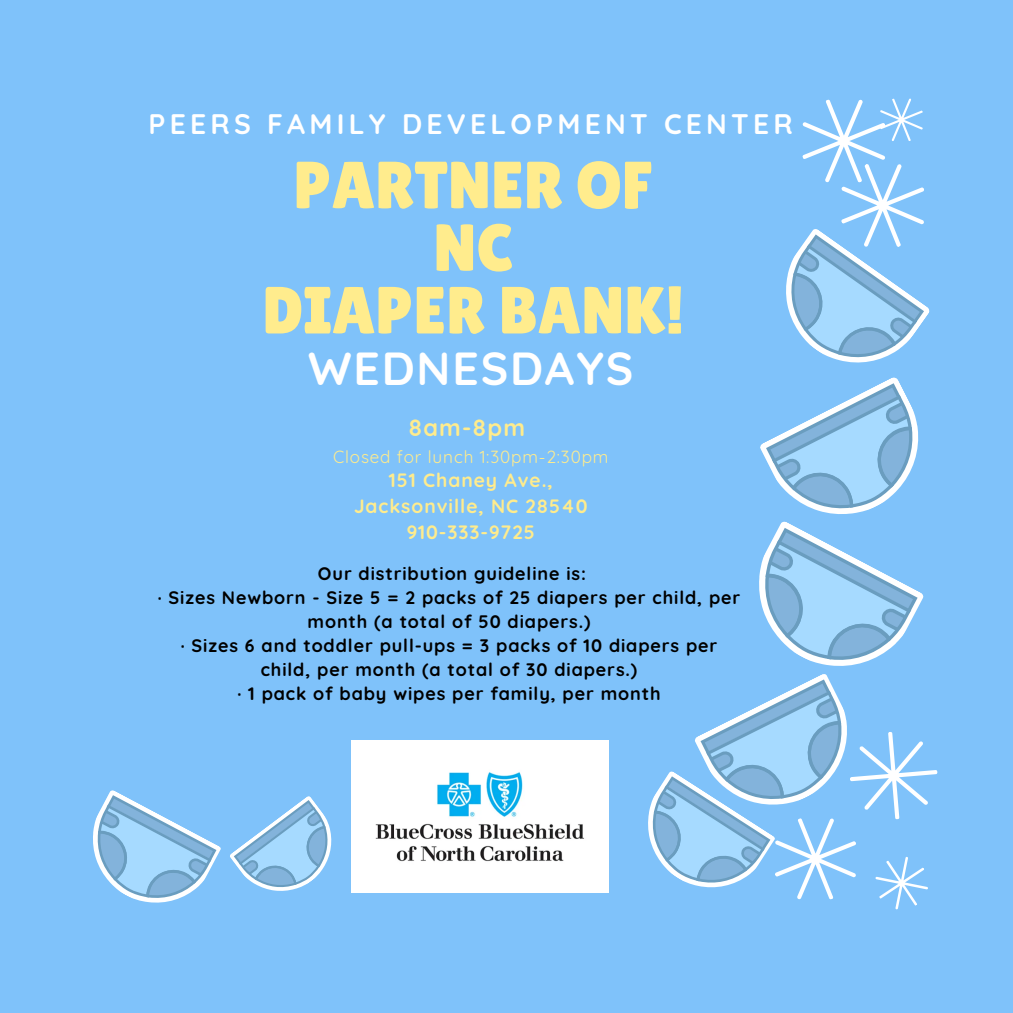
<style>
.page{position:relative;width:1013px;height:1013px;background:#fff}
.page>*{position:absolute;margin:0;border:0;box-sizing:border-box;transform-origin:0 0}
.t1{font:66.5px "Lilita One";color:#ffec8d}
.t2{font:700 46.12px "Quicksand";letter-spacing:.04em;color:#fff}
.t3{font:700 28.12px "Quicksand";letter-spacing:.15em;color:#fff}
.t4{font:700 23.5px "Quicksand";letter-spacing:.05em;color:#ffec8d}
.t5{font:700 19.25px "Quicksand";letter-spacing:.05em;color:#ffec8d}
.t6{font:700 18px/24px "Quicksand";letter-spacing:.05em;color:#000;text-align:center}
.t7{font:17.12px "Quicksand";letter-spacing:.05em;color:#ffec8d}
</style>
<div class="page">
<div style="left:0;top:0;width:1012px;height:1012px;background:#7fc2fa"></div>
<svg style="left:93px;top:790px;width:128px;height:113px"></svg>
<svg style="left:230px;top:796px;width:102px;height:95px"></svg>
<svg style="left:648px;top:98px;width:290px;height:812px"></svg>
<img style="left:351px;top:741px;width:257px;height:151px">
<p class="t3" style="left:148px;top:106px;width:645px">PEERS FAMILY DEVELOPMENT CENTER</p>
<p class="t1" style="left:293px;top:147px;width:361px">PARTNER OF</p>
<p class="t1" style="left:433px;top:209px;width:82px">NC</p>
<p class="t1" style="left:262px;top:272px;width:424px">DIAPER BANK!</p>
<p class="t2" style="left:308px;top:339px;width:327px">WEDNESDAYS</p>
<p class="t4" style="left:408px;top:412px;width:118px">8am-8pm</p>
<p class="t7" style="left:333px;top:446px;width:277px">Closed for lunch 1:30pm-2:30pm</p>
<p class="t5" style="left:389px;top:468px;width:165px">151 Chaney Ave.,</p>
<p class="t5" style="left:354px;top:494px;width:235px">Jacksonville, NC 28540</p>
<p class="t5" style="left:406px;top:519px;width:130px">910-333-9725</p>
<p class="t6" style="left:318px;top:561px;width:270px">Our distribution guideline is:</p>
<p class="t6" style="left:158px;top:585px;width:584px">· Sizes Newborn - Size 5 = 2 packs of 25 diapers per child, per month (a total of 50 diapers.)</p>
<p class="t6" style="left:181px;top:633px;width:538px">· Sizes 6 and toddler pull-ups = 3 packs of 10 diapers per child, per month (a total of 30 diapers.)</p>
<p class="t6" style="left:237px;top:681px;width:425px">· 1 pack of baby wipes per family, per month</p>
</div>
